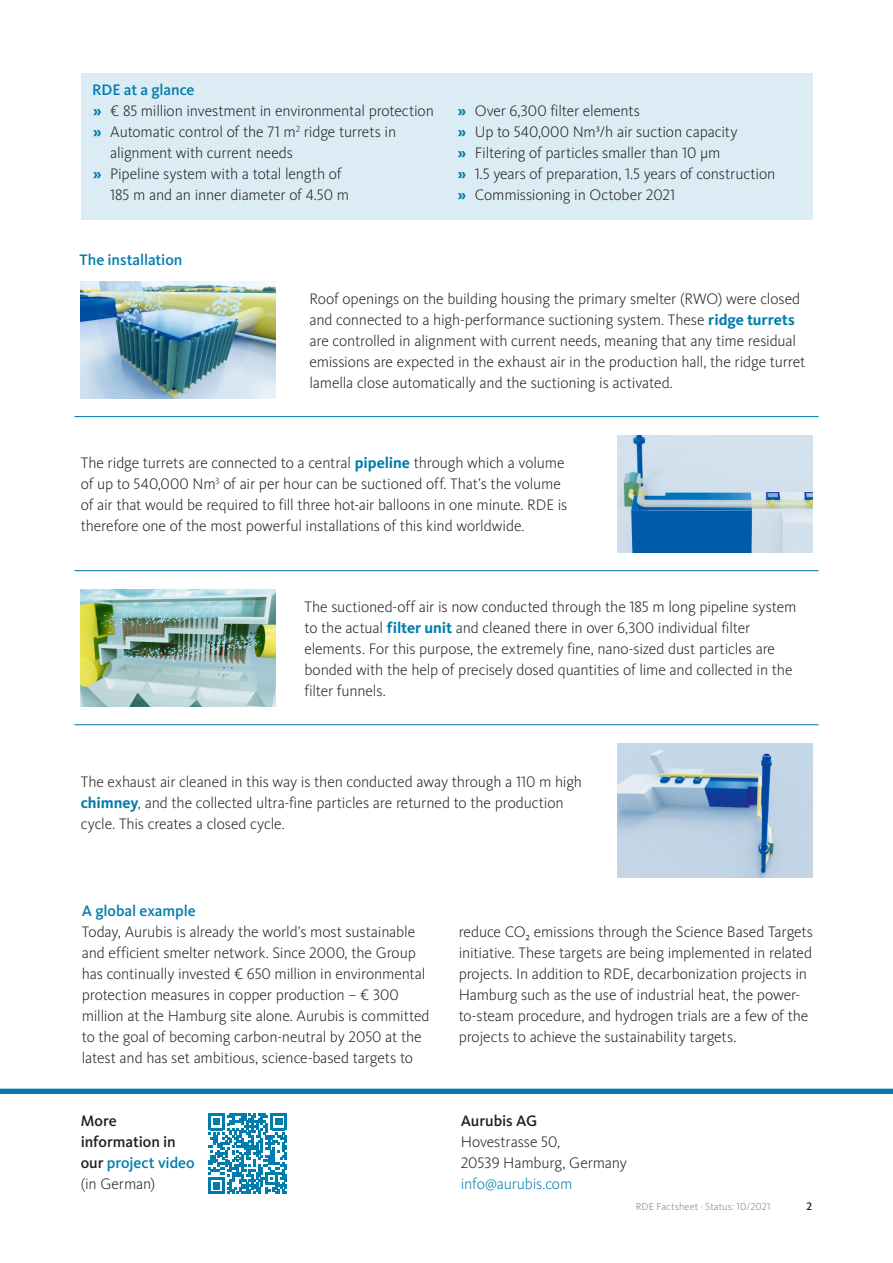
<style>
.page{position:relative;width:893px;height:1263px;background:#fff}
.page>*{position:absolute;margin:0;border:0;box-sizing:border-box;transform-origin:0 0}
.Fließtext{font:300 15.75px/21px "Kievit Pro";letter-spacing:-.01em;color:#231f20}
.Fließtext-2{font:500 15.75px/21px "Kievit Pro";letter-spacing:-.005em;color:#231f20}
.Zwischenüberschrift{font:500 15.75px "Kievit Pro";letter-spacing:-.005em;color:#007dad}
.Fließtext-3{font:300 15.75px "Kievit Pro";letter-spacing:-.015em;color:#007dad}
.Fließtext-4{font:500 15.75px "Kievit Pro";letter-spacing:-.005em;color:#007dad}
.t1{font:500 11.25px "Kievit Pro";color:#231f20}
.Fußzeile{font:300 10.5px "Kievit Pro";letter-spacing:.01em;color:#808285}
.s1{font-weight:700;color:#007dad}
.s2{color:#007dad}
.s3{font-weight:300}
</style>
<div class="page">
<div style="left:0;top:1089px;width:893px;height:5px;background:#007dad"></div>
<div style="left:81px;top:74px;width:731px;height:146px;background:#dbecf4"></div>
<img style="left:81px;top:281px;width:194px;height:117px">
<img style="left:617px;top:435px;width:195px;height:117px">
<img style="left:81px;top:589px;width:194px;height:117px">
<img style="left:617px;top:743px;width:195px;height:135px">
<hr style="left:74px;top:416px;width:745px;height:1px;background:#0075a6">
<hr style="left:74px;top:570px;width:745px;height:1px;background:#0075a6">
<hr style="left:74px;top:724px;width:745px;height:1px;background:#0075a6">
<svg style="left:208px;top:1113px;width:79px;height:81px"></svg>
<p class="Zwischenüberschrift" style="left:92px;top:80px;width:104px">RDE at a glance</p>
<p class="Fließtext" style="left:93px;top:100px;width:342px"><span class="s1">»</span> € 85 million investment in environmental protection</p>
<p class="Fließtext" style="left:110px;top:121px;width:287px;text-indent:-17px"><span class="s1">»</span> Automatic control of the 71 m<sup>2</sup> ridge turrets in alignment with current needs</p>
<p class="Fließtext" style="left:110px;top:163px;width:240px;text-indent:-17px"><span class="s1">»</span> Pipeline system with a total length of<br>185 m and an inner diameter of 4.50 m</p>
<p class="Fließtext-4" style="left:80px;top:250px;width:104px">The installation</p>
<p class="Fließtext" style="left:458px;top:100px;width:184px"><span class="s1">»</span> Over 6,300 filter elements</p>
<p class="Fließtext" style="left:458px;top:121px;width:281px"><span class="s1">»</span> Up to 540,000 Nm³/h air suction capacity</p>
<p class="Fließtext" style="left:458px;top:142px;width:264px"><span class="s1">»</span> Filtering of particles smaller than 10 μm</p>
<p class="Fließtext" style="left:458px;top:163px;width:319px"><span class="s1">»</span> 1.5 years of preparation, 1.5 years of construction</p>
<p class="Fließtext" style="left:458px;top:184px;width:219px"><span class="s1">»</span> Commissioning in October 2021</p>
<p class="Fließtext" style="left:309px;top:288px;width:497px">Roof openings on the building housing the primary smelter (RWO) were closed and connected to a high-performance suctioning system. These <span class="s1">ridge turrets </span>are controlled in alignment with current needs, meaning that any time residual emissions are expected in the exhaust air in the production hall, the ridge turret lamella close automatically and the suctioning is activated.</p>
<p class="Fließtext" style="left:81px;top:452px;width:488px">The ridge turrets are connected to a central <span class="s1">pipeline</span> through which a volume of up to 540,000 Nm<sup>3</sup> of air per hour can be suctioned off. That’s the volume of air that would be required to fill three hot-air balloons in one minute. RDE is therefore one of the most powerful installations of this kind worldwide.</p>
<p class="Fließtext" style="left:304px;top:596px;width:493px">The suctioned-off air is now conducted through the 185 m long pipeline system to the actual <span class="s1">filter unit</span> and cleaned there in over 6,300 individual filter elements. For this purpose, the extremely fine, nano-sized dust particles are bonded with the help of precisely dosed quantities of lime and collected in the filter funnels.</p>
<p class="Fließtext" style="left:81px;top:771px;width:503px">The exhaust air cleaned in this way is then conducted away through a 110 m high <span class="s1">chimney</span>, and the collected ultra-fine particles are returned to the production cycle. This creates a closed cycle.</p>
<p class="Zwischenüberschrift" style="left:82px;top:901px;width:116px">A global example</p>
<p class="Fließtext" style="left:82px;top:921px;width:349px">Today, Aurubis is already the world’s most sustainable and efficient smelter network. Since 2000, the Group has continually invested € 650 million in environmental protection measures in copper production – € 300 million at the Hamburg site alone. Aurubis is committed to the goal of becoming carbon-neutral by 2050 at the latest and has set ambitious, science-based targets to</p>
<p class="Fließtext" style="left:459px;top:921px;width:356px">reduce CO2 emissions through the Science Based Targets initiative. These targets are being implemented in related projects. In addition to RDE, decarbonization projects in Hamburg such as the use of industrial heat, the power&shy;to-steam procedure, and hydrogen trials are a few of the projects to achieve the sustainability targets.</p>
<p class="Fließtext-2" style="left:81px;top:1110px;width:115px">More information in our <span class="s2">project video </span><span class="s3">(in German)</span></p>
<p class="Fließtext-2" style="left:461px;top:1110px;width:78px">Aurubis AG</p>
<p class="Fließtext" style="left:461px;top:1131px;width:168px">Hovestrasse 50,<br>20539 Hamburg, Germany</p>
<p class="Fließtext-3" style="left:461px;top:1175px;width:113px">info@aurubis.com</p>
<p class="Fußzeile" style="left:636px;top:1200px;width:136px">RDE Factsheet ⋅ Status: 10/2021</p>
<p class="t1" style="left:806px;top:1200px;width:7px">2</p>
</div>
